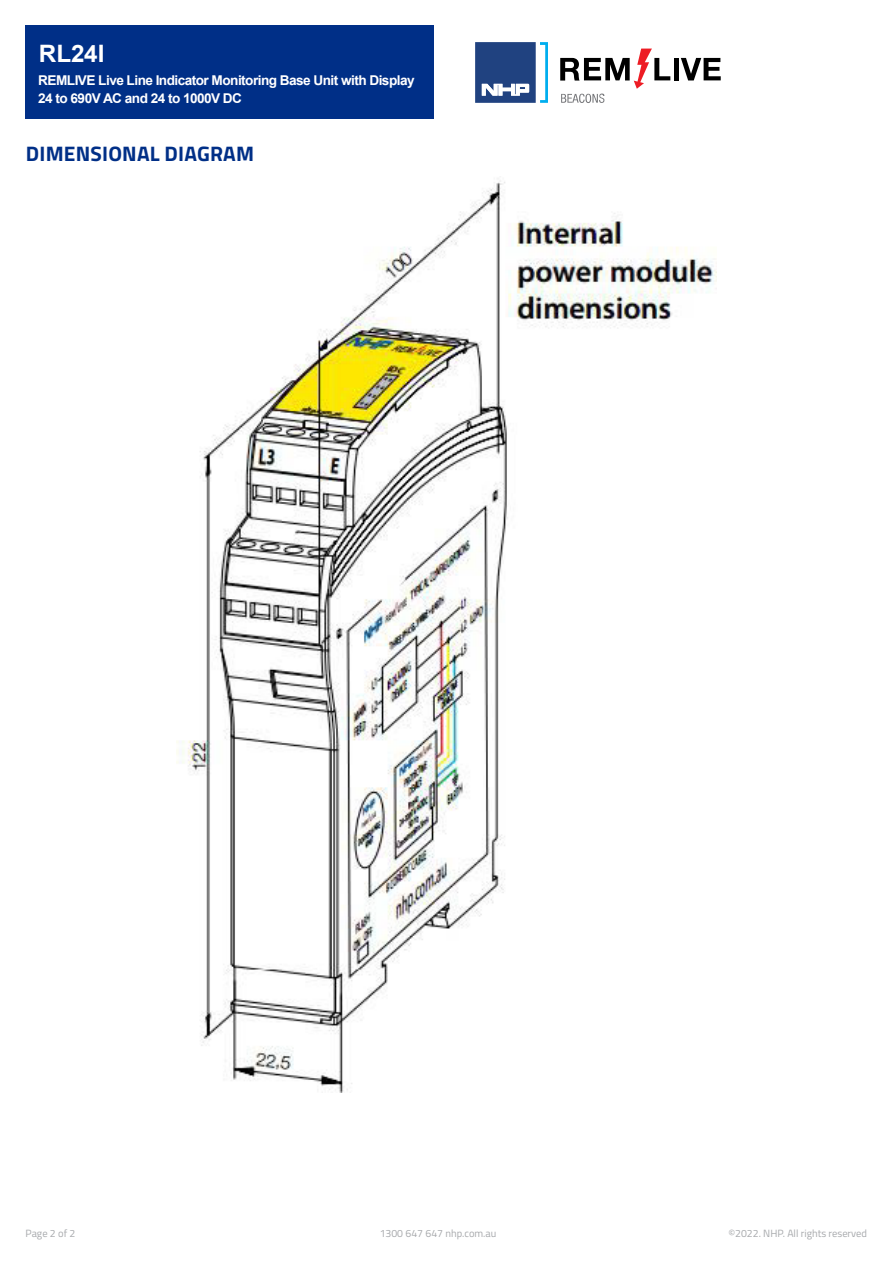
<style>
.page{position:relative;width:893px;height:1263px;background:#fff}
.page>*{position:absolute;margin:0;border:0;box-sizing:border-box;transform-origin:0 0}
.Item_Number{font:700 24px "Arial";color:#fff}
.t1{font:700 21px "Titillium";letter-spacing:.01em;color:#002f87}
.Display_Name{font:700 13.5px/18px "Arial";letter-spacing:-.04em;color:#fff}
.t2{font:10.5px "Titillium";color:#a7a9ac}
</style>
<div class="page">
<div style="left:26px;top:26px;width:408px;height:93px;background:#002f87"></div>
<img style="left:176px;top:180px;width:541px;height:912px">
<svg style="left:475px;top:42px;width:73px;height:61px"></svg>
<hr style="left:674px;top:58px;width:4px;height:22px;background:#000">
<svg style="left:681px;top:58px;width:40px;height:22px"></svg>
<svg style="left:560px;top:49px;width:110px;height:54px"></svg>
<p class="Item_Number" style="left:39px;top:37px;width:67px">RL24I</p>
<p class="Display_Name" style="left:38px;top:71px;width:378px">REMLIVE Live Line Indicator Monitoring Base Unit with Display<br>24 to 690V AC and 24 to 1000V DC</p>
<h2 class="t1" style="left:26px;top:137px;width:230px">DIMENSIONAL DIAGRAM</h2>
<p class="t2" style="left:26px;top:1226px;width:51px">Page 2 of 2</p>
<p class="t2" style="left:380px;top:1226px;width:118px">1300 647 647 nhp.com.au</p>
<p class="t2" style="left:728px;top:1226px;width:140px">©2022. NHP. All rights reserved</p>
</div>
